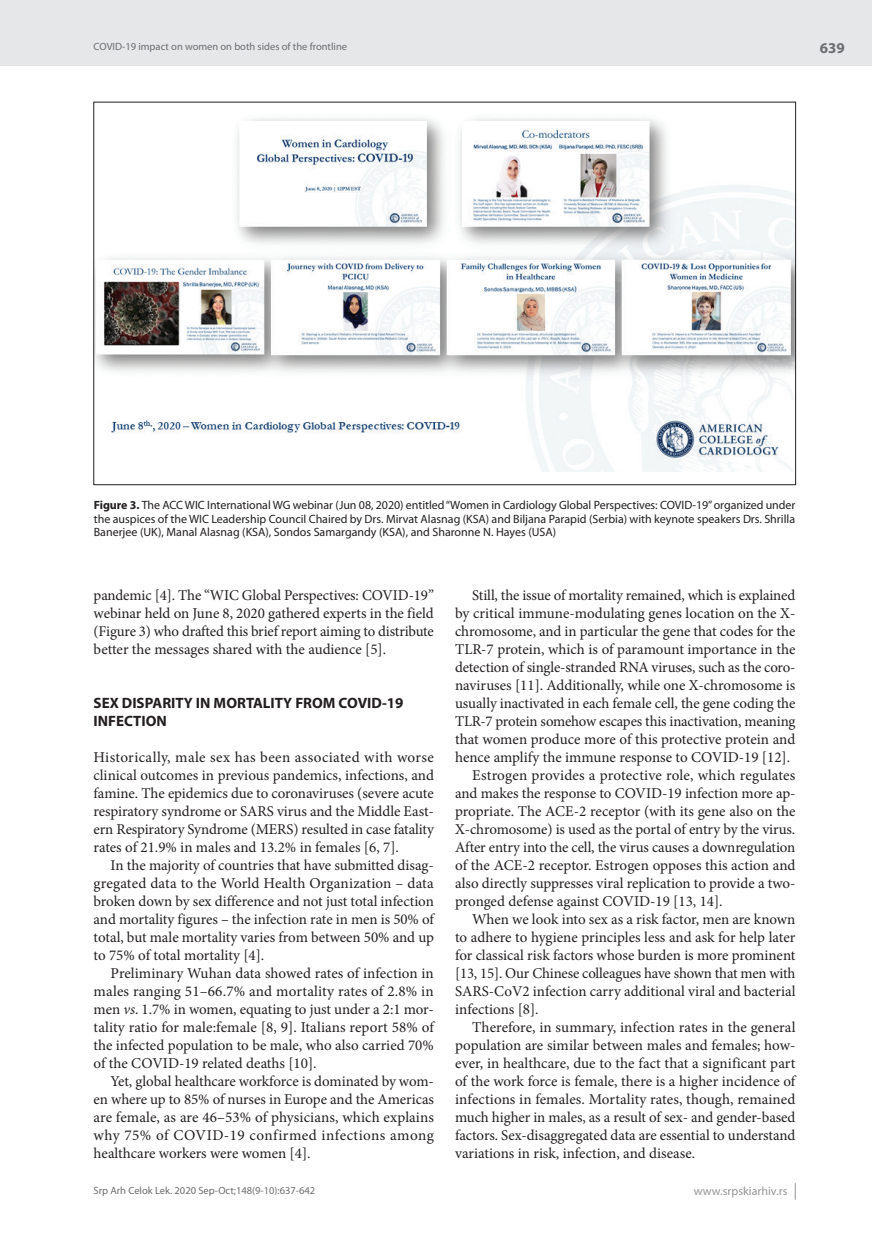
<style>
.page{position:relative;width:872px;height:1234px;background:#fff}
.page>*{position:absolute;margin:0;border:0;box-sizing:border-box;transform-origin:0 0}
.t1{font:15px/18px "Minion Pro";letter-spacing:-.005em;color:#231f20;text-align:justify}
.t2{font:15px "Minion Pro";letter-spacing:.015em;color:#231f20}
.t3{font:700 15px/18px "Myriad Pro";color:#231f20}
.t4{font:700 15px "Myriad Pro";color:#6c6d70}
.t5{font:12px/13.5px "Myriad Pro";color:#231f20;text-align:justify}
.t6{font:12px "Myriad Pro";color:#939598}
.t7{font:10.5px "Myriad Pro";color:#6c6d70}
.s1{font-weight:700}
.s2{font-style:italic}
</style>
<div class="page">
<div style="left:0;top:0;width:872px;height:66px;background:#e6e7e9"></div>
<svg style="left:795px;top:1183px;width:1px;height:16px"></svg>
<img style="left:96px;top:118px;width:697px;height:353px">
<p class="t7" style="left:94px;top:40px;width:255px">COVID-19 impact on women on both sides of the frontline</p>
<p class="t4" style="left:820px;top:38px;width:26px">639</p>
<p class="t5" style="left:94px;top:498px;width:703px"><span class="s1">Figure 3.</span> The ACC WIC International WG webinar (Jun 08, 2020) entitled “Women in Cardiology Global Perspectives: COVID-19” organized under the auspices of the WIC Leadership Council Chaired by Drs. Mirvat Alasnag (KSA) and Biljana Parapid (Serbia) with keynote speakers Drs. Shrilla Banerjee (UK), Manal Alasnag (KSA), Sondos Samargandy (KSA), and Sharonne N. Hayes (USA)</p>
<p class="t1" style="left:94px;top:586px;width:342px">pandemic [4]. The “WIC Global Perspectives: COVID-19” webinar held on June 8, 2020 gathered experts in the field (Figure 3) who drafted this brief report aiming to distribute better the messages shared with the audience [5].</p>
<p class="t3" style="left:94px;top:693px;width:311px">SEX DISPARITY IN MORTALITY FROM COVID-19<br>INFECTION</p>
<p class="t1" style="left:94px;top:748px;width:342px">Historically, male sex has been associated with worse clinical outcomes in previous pandemics, infections, and famine. The epidemics due to coronaviruses (severe acute respiratory syndrome or SARS virus and the Middle East&shy;ern Respiratory Syndrome (MERS) resulted in case fatality rates of 21.9% in males and 13.2% in females [6, 7].</p>
<p class="t1" style="left:94px;top:856px;width:342px;text-indent:17px">In the majority of countries that have submitted disag&shy;gregated data to the World Health Organization – data broken down by sex difference and not just total infection and mortality figures – the infection rate in men is 50% of total, but male mortality varies from between 50% and up to 75% of total mortality [4].</p>
<p class="t1" style="left:94px;top:964px;width:342px;text-indent:17px">Preliminary Wuhan data showed rates of infection in males ranging 51–66.7% and mortality rates of 2.8% in men <span class="s2">vs</span>. 1.7% in women, equating to just under a 2:1 mor&shy;tality ratio for male:female [8, 9]. Italians report 58% of the infected population to be male, who also carried 70% of the COVID-19 related deaths [10].</p>
<p class="t1" style="left:94px;top:1072px;width:342px;text-indent:17px">Yet, global healthcare workforce is dominated by wom&shy;en where up to 85% of nurses in Europe and the Americas are female, as are 46–53% of physicians, which explains why 75% of COVID-19 confirmed infections among healthcare workers were women [4].</p>
<p class="t1" style="left:472px;top:586px;width:325px">Still, the issue of mortality remained, which is explained</p>
<p class="t1" style="left:455px;top:604px;width:342px">by critical immune-modulating genes location on the X-</p>
<p class="t1" style="left:455px;top:622px;width:342px">chromosome, and in particular the gene that codes for the</p>
<p class="t1" style="left:455px;top:640px;width:342px">TLR-7 protein, which is of paramount importance in the</p>
<p class="t1" style="left:455px;top:658px;width:342px">detection of single-stranded RNA viruses, such as the coro-</p>
<p class="t1" style="left:455px;top:676px;width:342px">naviruses [11]. Additionally, while one X-chromosome is</p>
<p class="t1" style="left:455px;top:694px;width:342px">usually inactivated in each female cell, the gene coding the</p>
<p class="t1" style="left:455px;top:712px;width:342px">TLR-7 protein somehow escapes this inactivation, meaning</p>
<p class="t1" style="left:455px;top:730px;width:342px">that women produce more of this protective protein and</p>
<p class="t1" style="left:455px;top:748px;width:336px">hence amplify the immune response to COVID-19 [12].</p>
<p class="t2" style="left:472px;top:765px;width:325px">Estrogen provides a protective role, which regulates</p>
<p class="t1" style="left:455px;top:784px;width:342px">and makes the response to COVID-19 infection more ap-</p>
<p class="t1" style="left:455px;top:802px;width:342px">propriate. The ACE-2 receptor (with its gene also on the</p>
<p class="t1" style="left:455px;top:820px;width:342px">X-chromosome) is used as the portal of entry by the virus.</p>
<p class="t1" style="left:455px;top:838px;width:342px">After entry into the cell, the virus causes a downregulation</p>
<p class="t1" style="left:455px;top:856px;width:342px">of the ACE-2 receptor. Estrogen opposes this action and</p>
<p class="t1" style="left:455px;top:874px;width:342px">also directly suppresses viral replication to provide a two-</p>
<p class="t1" style="left:455px;top:892px;width:269px">pronged defense against COVID-19 [13, 14].</p>
<p class="t1" style="left:472px;top:910px;width:325px">When we look into sex as a risk factor, men are known</p>
<p class="t1" style="left:455px;top:928px;width:342px">to adhere to hygiene principles less and ask for help later</p>
<p class="t1" style="left:455px;top:946px;width:342px">for classical risk factors whose burden is more prominent</p>
<p class="t1" style="left:455px;top:964px;width:342px">[13, 15]. Our Chinese colleagues have shown that men with</p>
<p class="t1" style="left:455px;top:982px;width:342px">SARS-CoV2 infection carry additional viral and bacterial</p>
<p class="t1" style="left:455px;top:1000px;width:85px">infections [8].</p>
<p class="t1" style="left:472px;top:1018px;width:325px">Therefore, in summary, infection rates in the general</p>
<p class="t1" style="left:455px;top:1036px;width:342px">population are similar between males and females; how-</p>
<p class="t1" style="left:455px;top:1054px;width:342px">ever, in healthcare, due to the fact that a significant part</p>
<p class="t1" style="left:455px;top:1072px;width:342px">of the work force is female, there is a higher incidence of</p>
<p class="t1" style="left:455px;top:1090px;width:342px">infections in females. Mortality rates, though, remained</p>
<p class="t1" style="left:455px;top:1108px;width:342px">much higher in males, as a result of sex- and gender-based</p>
<p class="t1" style="left:455px;top:1126px;width:342px">factors. Sex-disaggregated data are essential to understand</p>
<p class="t1" style="left:455px;top:1144px;width:241px">variations in risk, infection, and disease.</p>
<p class="t7" style="left:94px;top:1184px;width:223px">Srp Arh Celok Lek. 2020 Sep-Oct;148(9-10):637-642</p>
<p class="t6" style="left:694px;top:1183px;width:95px">www.srpskiarhiv.rs</p>
</div>
